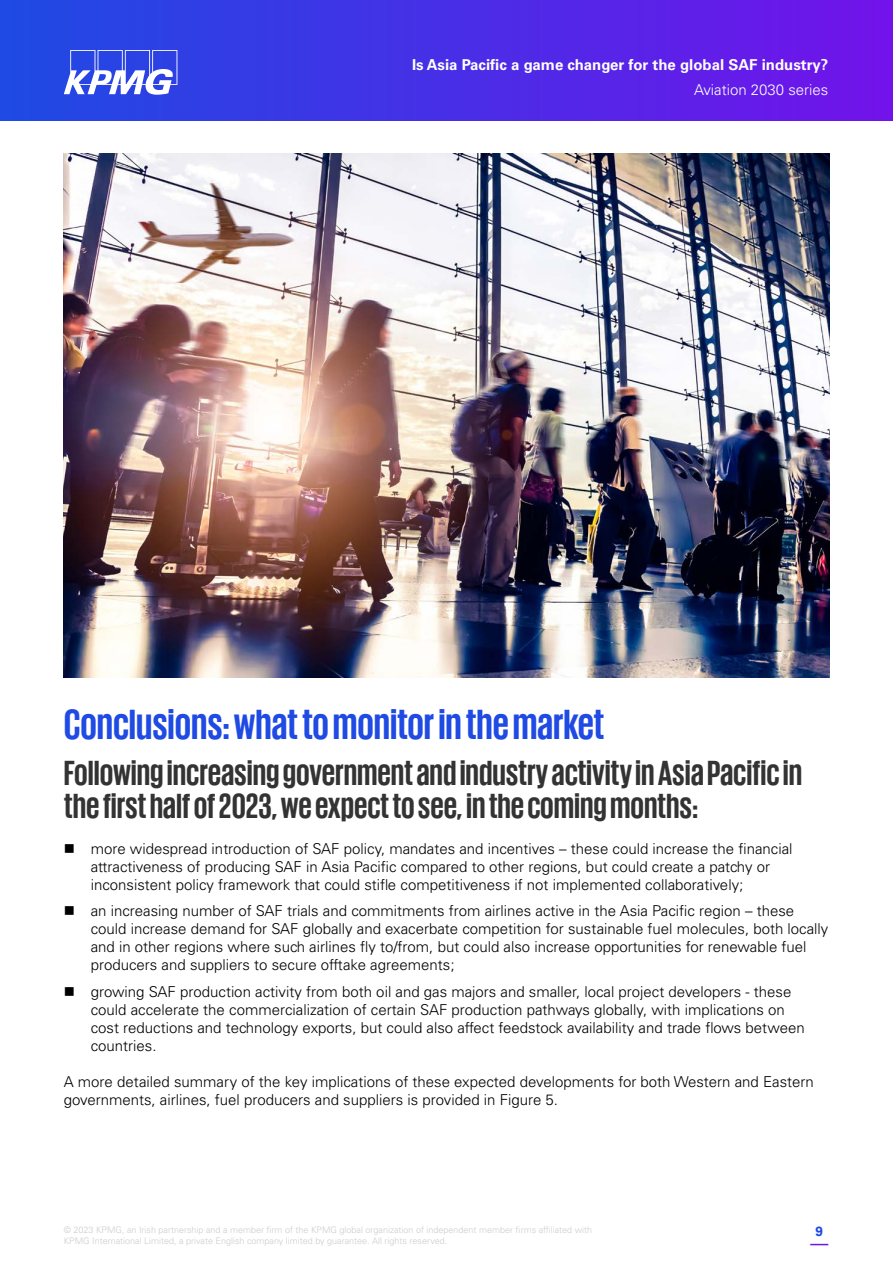
<style>
.page{position:relative;width:893px;height:1263px;background:#fff}
.page>*{position:absolute;margin:0;border:0;box-sizing:border-box;transform-origin:0 0}
.t1{font:700 43.5px "KPMG";color:#1f4ae3}
.t2{font:700 36px/33px "KPMG";color:#333}
.t3{font:300 15px/18px "Univers LT Std";color:#000}
.t4{font:700 15px "Univers LT Std";color:#fff}
.t5{font:300 15px "Univers LT Std";color:#fff}
.t6{font:700 13.5px "Universfor KPMG";color:#1f4ae3}
.t7{font:300 9px/10.8px "Univers LT Std";color:#ccc}
</style>
<div class="page">
<svg style="left:810px;top:1244px;width:18px;height:1px"></svg>
<div style="left:0;top:0;width:893px;height:120px;background:linear-gradient(to right,#1e4be3,#7212ea)"></div>
<svg style="left:64px;top:50px;width:113px;height:45px"></svg>
<img style="left:64px;top:154px;width:765px;height:523px">
<p class="t4" style="left:412px;top:56px;width:418px">Is Asia Pacific a game changer for the global SAF industry?</p>
<p class="t5" style="left:694px;top:81px;width:136px">Aviation 2030 series</p>
<h1 class="t1" style="left:64px;top:702px;width:542px">Conclusions: what to monitor in the market</h1>
<h2 class="t2" style="left:64px;top:755px;width:740px">Following increasing government and industry activity in Asia Pacific in the first half of 2023, we expect to see, in the coming months:</h2>
<p class="t3" style="left:91px;top:839px;width:703px">more widespread introduction of SAF policy, mandates and incentives – these could increase the financial attractiveness of producing SAF in Asia Pacific compared to other regions, but could create a patchy or inconsistent policy framework that could stifle competitiveness if not implemented collaboratively;</p>
<p class="t3" style="left:91px;top:902px;width:739px">an increasing number of SAF trials and commitments from airlines active in the Asia Pacific region – these could increase demand for SAF globally and exacerbate competition for sustainable fuel molecules, both locally and in other regions where such airlines fly to/from, but could also increase opportunities for renewable fuel producers and suppliers to secure offtake agreements;</p>
<p class="t3" style="left:91px;top:982px;width:715px">growing SAF production activity from both oil and gas majors and smaller, local project developers - these could accelerate the commercialization of certain SAF production pathways globally, with implications on cost reductions and technology exports, but could also affect feedstock availability and trade flows between countries.</p>
<p class="t3" style="left:64px;top:1072px;width:752px">A more detailed summary of the key implications of these expected developments for both Western and Eastern governments, airlines, fuel producers and suppliers is provided in Figure 5.</p>
<p class="t7" style="left:64px;top:1224px;width:530px">© 2023 KPMG, an Irish partnership and a member firm of the KPMG global organization of independent member firms affiliated with<br>KPMG International Limited, a private English company limited by guarantee. All rights reserved.</p>
<p class="t6" style="left:815px;top:1223px;width:9px">9</p>
</div>
